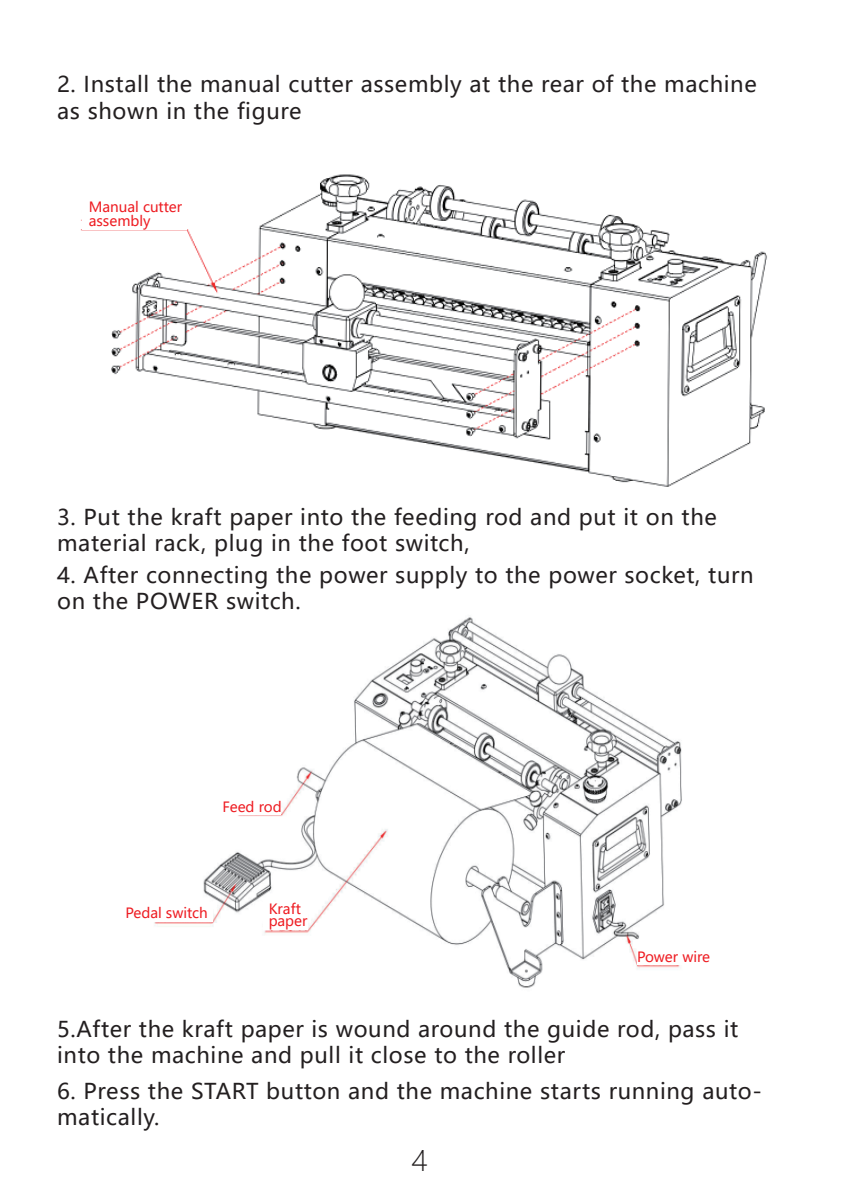
<style>
.page{position:relative;width:842px;height:1191px;background:#fff}
.page>*{position:absolute;margin:0;border:0;box-sizing:border-box;transform-origin:0 0}
.t1{font:300 28px "Microsoft Ya Hei";color:#231f20}
.t2{font:21.6px/26px "Microsoft Ya Hei";letter-spacing:.03em;color:#231f20}
.t3{font:14px/12px "Microsoft Ya Hei";color:#ee1d23}
</style>
<div class="page">
<img style="left:80px;top:174px;width:687px;height:313px">
<img style="left:154px;top:617px;width:528px;height:371px">
<div style="left:153px;top:903px;width:60px;height:19px;background:#fff"></div>
<div style="left:236px;top:793px;width:45px;height:21px;background:#fff"></div>
<div style="left:263px;top:908px;width:44px;height:22px;background:#fff"></div>
<div style="left:637px;top:943px;width:46px;height:22px;background:#fff"></div>
<div style="left:82px;top:206px;width:105px;height:23px;background:#fff"></div>
<p class="t2" style="left:57px;top:69px;width:701px;line-height:27.4px">2. Install the manual cutter assembly at the rear of the machine as shown in the figure</p>
<p class="t3" style="left:89px;top:200px;width:95px;line-height:14px">Manual cutter assembly</p>
<p class="t2" style="left:57px;top:504px;width:661px">3. Put the kraft paper into the feeding rod and put it on the material rack, plug in the foot switch,</p>
<p class="t2" style="left:57px;top:562px;width:698px">4. After connecting the power supply to the power socket, turn on the POWER switch.</p>
<p class="t3" style="left:222px;top:800px;width:61px">Feed rod</p>
<p class="t3" style="left:125px;top:907px;width:84px">Pedal switch</p>
<p class="t3" style="left:269px;top:902px;width:40px">Kraft paper</p>
<p class="t3" style="left:637px;top:951px;width:75px">Power wire</p>
<p class="t2" style="left:57px;top:1016px;width:683px">5.After the kraft paper is wound around the guide rod, pass it into the machine and pull it close to the roller</p>
<p class="t2" style="left:57px;top:1078px;width:706px">6. Press the START button and the machine starts running auto&shy;matically.</p>
<p class="t1" style="left:411px;top:1142px;width:18px">4</p>
</div>
